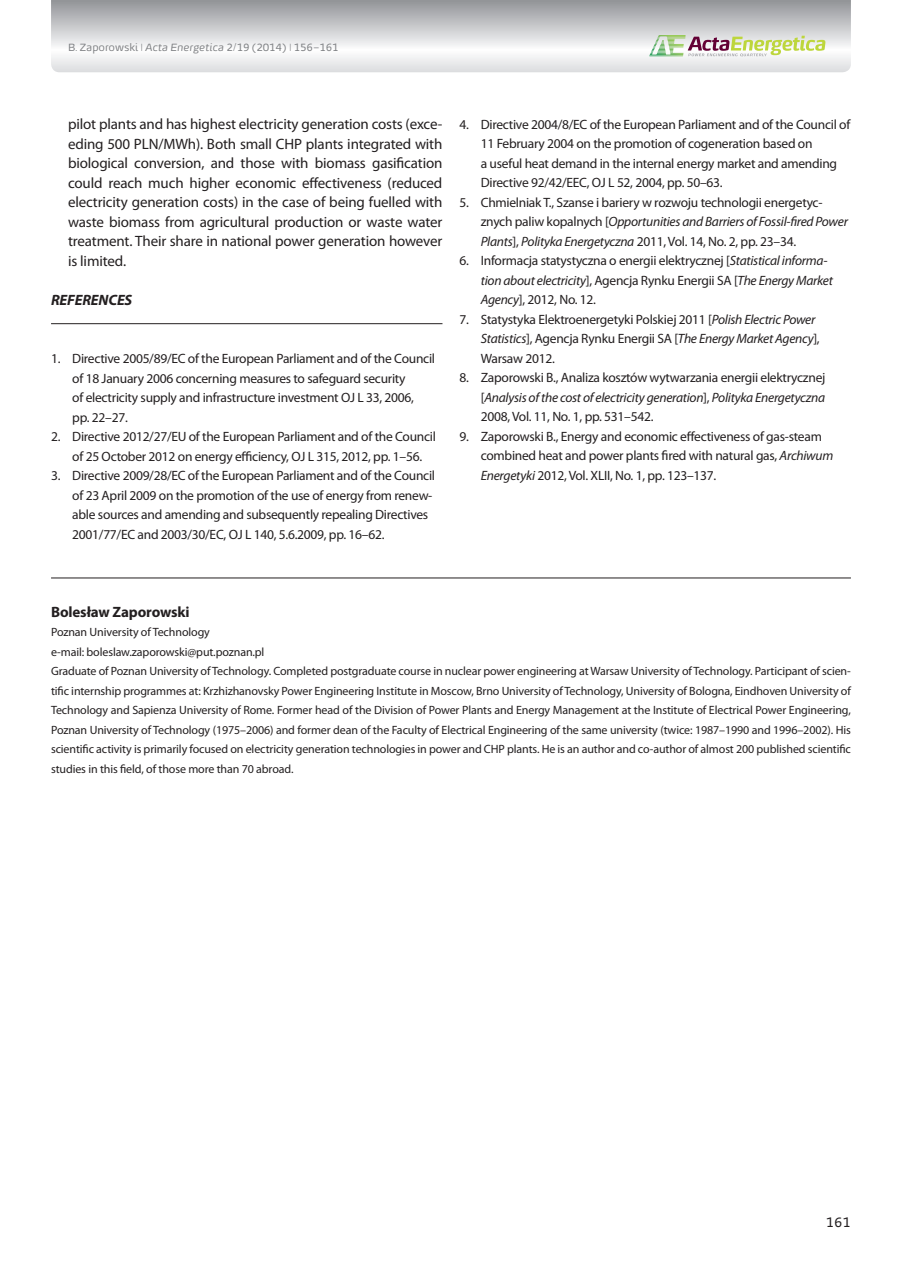
<style>
.page{position:relative;width:902px;height:1263px;background:#fff}
.page>*{position:absolute;margin:0;border:0;box-sizing:border-box;transform-origin:0 0}
.t1{font:15px/19.5px "Myriad Pro";letter-spacing:-.01em;color:#231f20;text-align:justify}
.t2{font:700 15px "Myriad Pro";letter-spacing:-.01em;color:#231f20}
.t3{font:italic 700 15px "Myriad Pro";letter-spacing:-.01em;color:#231f20}
.t4{font:13.5px/19.5px "Myriad Pro";letter-spacing:-.02em;color:#231f20}
.t5{font:13.5px "Energa";color:#231f20}
.t6{font:12px/19.5px "Myriad Pro";letter-spacing:-.01em;color:#231f20}
.t7{font:10.5px "Energa";letter-spacing:-.01em;color:#808285}
.s1{font-style:italic}
</style>
<div class="page">
<svg style="left:51px;top:0;width:799px;height:72px"></svg>
<svg style="left:649px;top:35px;width:176px;height:21px"></svg>
<hr style="left:51px;top:578px;width:799px;height:1px;background:#231f20">
<hr style="left:51px;top:323px;width:391px;height:1px;background:#231f20">
<p class="t7" style="left:68px;top:41px;width:272px">B. Zaporowski | <span class="s1">Acta Energetica</span> 2/19 (2014) | 156–161</p>
<p class="t1" style="left:68px;top:114px;width:376px">pilot plants and has highest electricity generation costs (exce&shy;eding 500 PLN/MWh). Both small CHP plants integrated with biological conversion, and those with biomass gasification could reach much higher economic effectiveness (reduced electricity generation costs) in the case of being fuelled with waste biomass from agricultural production or waste water treatment. Their share in national power generation however is limited.</p>
<p class="t3" style="left:51px;top:290px;width:83px">REFERENCES</p>
<p class="t4" style="left:72px;top:349px;width:364px;text-indent:-21px">1. Directive 2005/89/EC of the European Parliament and of the Council of 18 January 2006 concerning measures to safeguard security<br>of electricity supply and infrastructure investment OJ L 33, 2006,<br>pp. 22–27.</p>
<p class="t4" style="left:51px;top:427px;width:386px;text-align:center">2. Directive 2012/27/EU of the European Parliament and of the Council of 25 October 2012 on energy efficiency, OJ L 315, 2012, pp. 1–56.</p>
<p class="t4" style="left:72px;top:465px;width:364px;text-indent:-21px">3. Directive 2009/28/EC of the European Parliament and of the Council of 23 April 2009 on the promotion of the use of energy from renew&shy;able sources and amending and subsequently repealing Directives 2001/77/EC and 2003/30/EC, OJ L 140, 5.6.2009, pp. 16–62.</p>
<p class="t4" style="left:480px;top:114px;width:371px;text-indent:-21px">4. Directive 2004/8/EC of the European Parliament and of the Council of 11 February 2004 on the promotion of cogeneration based on<br>a useful heat demand in the internal energy market and amending Directive 92/42/EEC, OJ L 52, 2004, pp. 50–63.</p>
<p class="t4" style="left:480px;top:192px;width:368px;text-indent:-21px">5. Chmielniak T., Szanse i bariery w rozwoju technologii energetyc&shy;znych paliw kopalnych [<span class="s1">Opportunities and Barriers of Fossil-fired Power<br>Plants</span>], <span class="s1">Polityka Energetyczna</span> 2011, Vol. 14, No. 2, pp. 23–34.</p>
<p class="t4" style="left:480px;top:251px;width:353px;text-indent:-21px">6. Informacja statystyczna o energii elektrycznej [<span class="s1">Statistical informa&shy;tion about electricity</span>], Agencja Rynku Energii SA [<span class="s1">The Energy Market<br>Agency</span>], 2012, No. 12.</p>
<p class="t4" style="left:480px;top:309px;width:340px;text-indent:-21px">7. Statystyka Elektroenergetyki Polskiej 2011 [<span class="s1">Polish Electric Power<br>Statistics</span>], Agencja Rynku Energii SA [<span class="s1">The Energy Market Agency</span>],<br>Warsaw 2012.</p>
<p class="t4" style="left:480px;top:368px;width:346px;text-align:justify;text-indent:-21px">8. Zaporowski B., Analiza kosztów wytwarzania energii elektrycznej [<span class="s1">Analysis of the cost of electricity generation</span>], <span class="s1">Polityka Energetyczna </span>2008, Vol. 11, No. 1, pp. 531–542.</p>
<p class="t4" style="left:480px;top:426px;width:354px;text-indent:-21px">9. Zaporowski B., Energy and economic effectiveness of gas-steam combined heat and power plants fired with natural gas, <span class="s1">Archiwum<br>Energetyki</span> 2012, Vol. XLII, No. 1, pp. 123–137.</p>
<p class="t2" style="left:51px;top:602px;width:140px">Bolesław Zaporowski</p>
<p class="t6" style="left:51px;top:622px;width:801px">Poznan University of Technology<br>e-mail: boleslaw.zaporowski@put.poznan.pl<br>Graduate of Poznan University of Technology. Completed postgraduate course in nuclear power engineering at Warsaw University of Technology. Participant of scien&shy;tific internship programmes at: Krzhizhanovsky Power Engineering Institute in Moscow, Brno University of Technology, University of Bologna, Eindhoven University of Technology and Sapienza University of Rome. Former head of the Division of Power Plants and Energy Management at the Institute of Electrical Power Engineering, Poznan University of Technology (1975–2006) and former dean of the Faculty of Electrical Engineering of the same university (twice: 1987–1990 and 1996–2002). His scientific activity is primarily focused on electricity generation technologies in power and CHP plants. He is an author and co-author of almost 200 published scientific studies in this field, of those more than 70 abroad.</p>
<p class="t5" style="left:825px;top:1213px;width:26px">161</p>
</div>
